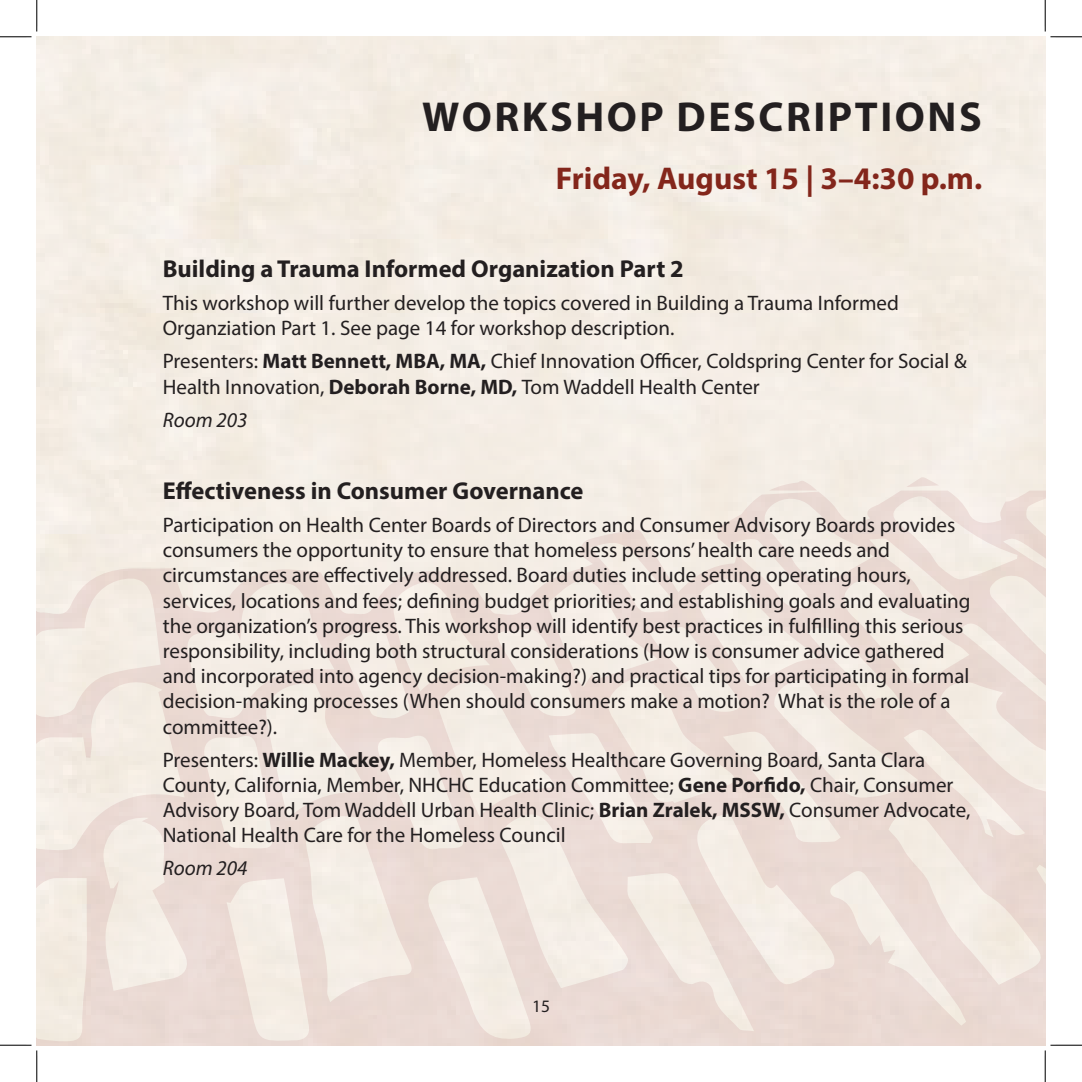
<style>
.page{position:relative;width:1082px;height:1082px;background:#fff}
.page>*{position:absolute;margin:0;border:0;box-sizing:border-box;transform-origin:0 0}
.Page_header_right{font:700 42px "Myriad Pro";letter-spacing:.06em;color:#231f20}
.Day-time_heading{font:700 31.5px "Myriad Pro";color:#83261b}
.t1{font:700 24.5px "Myriad Pro";color:#231f20}
.t2{font:21px/25.2px "Myriad Pro";color:#231f20}
.t3{font:italic 21px "Myriad Pro";color:#231f20}
.t4{font:17.5px "Myriad Pro";color:#231f20}
.s1{font-weight:700}
</style>
<div class="page">
<svg style="left:37px;top:470px;width:1008px;height:575px;background:#efe4dc"></svg>
<hr style="left:0;top:36px;width:32px;height:1px;background:#000">
<hr style="left:1050px;top:36px;width:32px;height:1px;background:#000">
<hr style="left:0;top:1044px;width:32px;height:1px;background:#000">
<hr style="left:1050px;top:1044px;width:32px;height:1px;background:#000">
<hr style="left:36px;top:0;width:1px;height:32px;background:#000">
<hr style="left:36px;top:1050px;width:1px;height:32px;background:#000">
<hr style="left:1044px;top:0;width:1px;height:32px;background:#000">
<hr style="left:1044px;top:1050px;width:1px;height:32px;background:#000">
<p class="Page_header_right" style="left:422px;top:90px;width:561px">WORKSHOP DESCRIPTIONS</p>
<p class="Day-time_heading" style="left:556px;top:158px;width:428px">Friday, August 15 | 3–4:30 p.m.</p>
<p class="t1" style="left:163px;top:253px;width:522px">Building a Trauma Informed Organization Part 2</p>
<p class="t2" style="left:163px;top:290px;width:737px">This workshop will further develop the topics covered in Building a Trauma Informed<br>Organziation Part 1. See page 14 for workshop description.</p>
<p class="t2" style="left:163px;top:348px;width:805px">Presenters: <span class="s1">Matt Bennett, MBA, MA,</span> Chief Innovation Officer, Coldspring Center for Social &amp;<br>Health Innovation, <span class="s1">Deborah Borne, MD,</span> Tom Waddell Health Center</p>
<p class="t3" style="left:163px;top:406px;width:86px">Room 203</p>
<p class="t1" style="left:163px;top:474px;width:422px">Effectiveness in Consumer Governance</p>
<p class="t2" style="left:163px;top:512px;width:809px">Participation on Health Center Boards of Directors and Consumer Advisory Boards provides consumers the opportunity to ensure that homeless persons’ health care needs and circumstances are effectively addressed. Board duties include setting operating hours, services, locations and fees; defining budget priorities; and establishing goals and evaluating the organization’s progress. This workshop will identify best practices in fulfilling this serious responsibility, including both structural considerations (How is consumer advice gathered and incorporated into agency decision-making?) and practical tips for participating in formal decision-making processes (When should consumers make a motion? What is the role of a committee?).</p>
<p class="t2" style="left:163px;top:746px;width:809px">Presenters: <span class="s1">Willie Mackey,</span> Member, Homeless Healthcare Governing Board, Santa Clara County, California, Member, NHCHC Education Committee; <span class="s1">Gene Porfido,</span> Chair, Consumer Advisory Board, Tom Waddell Urban Health Clinic; <span class="s1">Brian Zralek, MSSW,</span> Consumer Advocate, National Health Care for the Homeless Council</p>
<p class="t3" style="left:163px;top:855px;width:86px">Room 204</p>
<p class="t4" style="left:532px;top:995px;width:19px">15</p>
</div>
